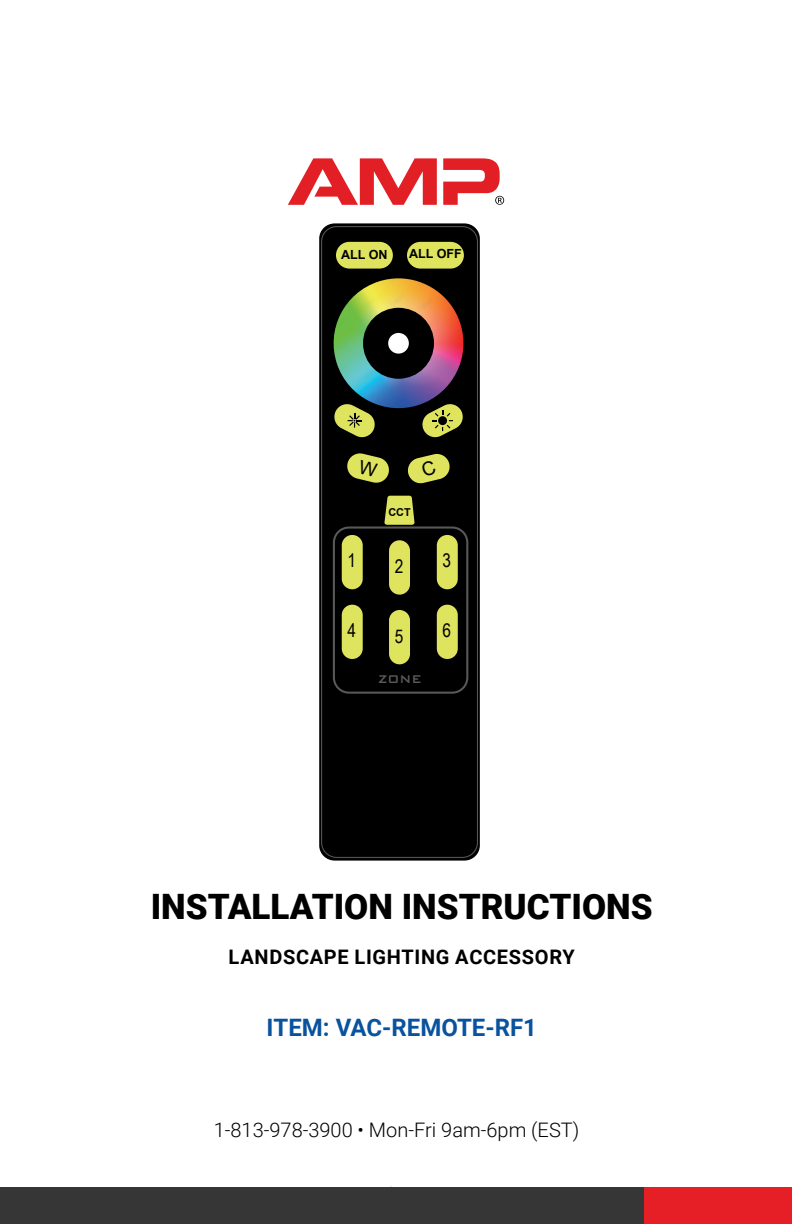
<style>
.page{position:relative;width:792px;height:1224px;background:#fff}
.page>*{position:absolute;margin:0;border:0;box-sizing:border-box;transform-origin:0 0}
.t1{font:900 35px "Roboto";color:#000}
.t2{font:700 24px "Roboto";color:#09539e}
.t3{font:300 20px "Roboto";color:#000}
.t4{font:700 20px "Roboto";letter-spacing:.035em;color:#000}
.t5{font:18.8px "Arial Narrow";color:#000}
.t6{font:500 15px "Bank Gothic BT";color:#58585b;scale:.92 1}
.t7{font:700 12.6px "Arial";color:#000}
.t8{font:700 10.8px "Arial";color:#000}
</style>
<div class="page">
<div style="left:0;top:1188px;width:644px;height:36px;background:#363636"></div>
<div style="left:644px;top:1188px;width:148px;height:36px;background:#e61e26"></div>
<svg style="left:443px;top:158px;width:61px;height:47px"></svg>
<svg style="left:288px;top:158px;width:149px;height:47px"></svg>
<div style="left:319px;top:223px;width:161px;height:638px;background:#000;border-radius:15px"></div>
<div style="left:321px;top:226px;width:157px;height:632px;border:1px solid #58585b;border-radius:15px"></div>
<div style="left:336px;top:242px;width:57px;height:27px;background:#dfe45e;border-radius:13px"></div>
<div style="left:407px;top:242px;width:57px;height:27px;background:#dfe45e;border-radius:13px"></div>
<svg style="left:334px;top:409px;width:41px;height:29px"></svg>
<svg style="left:422px;top:409px;width:41px;height:29px"></svg>
<div style="left:333px;top:526px;width:135px;height:168px;border:2px solid #58585b;border-radius:15px"></div>
<div style="left:342px;top:535px;width:21px;height:54px;background:#dfe45e;border-radius:10px"></div>
<div style="left:437px;top:535px;width:21px;height:54px;background:#dfe45e;border-radius:10px"></div>
<div style="left:389px;top:540px;width:21px;height:55px;background:#dfe45e;border-radius:10px"></div>
<div style="left:342px;top:605px;width:21px;height:54px;background:#dfe45e;border-radius:10px"></div>
<div style="left:437px;top:605px;width:21px;height:54px;background:#dfe45e;border-radius:10px"></div>
<div style="left:389px;top:610px;width:21px;height:54px;background:#dfe45e;border-radius:10px"></div>
<svg style="left:384px;top:496px;width:30px;height:29px"></svg>
<img style="left:333px;top:278px;width:131px;height:131px">
<div style="left:363px;top:308px;width:71px;height:71px;background:#000;border-radius:50%"></div>
<div style="left:388px;top:333px;width:21px;height:21px;background:#fff;border-radius:50%"></div>
<svg style="left:347px;top:453px;width:42px;height:30px"></svg>
<svg style="left:408px;top:454px;width:42px;height:30px"></svg>
<p class="t7" style="left:341px;top:246px;width:48px">ALL ON</p>
<p class="t7" style="left:409px;top:245px;width:54px">ALL OFF</p>
<p class="t8" style="left:388px;top:504px;width:24px">CCT</p>
<p class="t5" style="left:348px;top:547px;width:10px">1</p>
<p class="t5" style="left:443px;top:547px;width:10px">3</p>
<p class="t5" style="left:395px;top:552px;width:10px">2</p>
<p class="t5" style="left:348px;top:617px;width:10px">4</p>
<p class="t5" style="left:395px;top:622px;width:10px">5</p>
<p class="t6" style="left:378px;top:671px;width:49px">ZONE</p>
<p class="t5" style="left:443px;top:617px;width:10px">6</p>
<h1 class="t1" style="left:151px;top:882px;width:503px">INSTALLATION INSTRUCTIONS</h1>
<p class="t4" style="left:229px;top:943px;width:348px">LANDSCAPE LIGHTING ACCESSORY</p>
<p class="t2" style="left:267px;top:1011px;width:272px">ITEM: VAC-REMOTE-RF1</p>
<p class="t3" style="left:214px;top:1116px;width:367px">1-813-978-3900 • Mon-Fri 9am-6pm (EST)</p>
</div>
